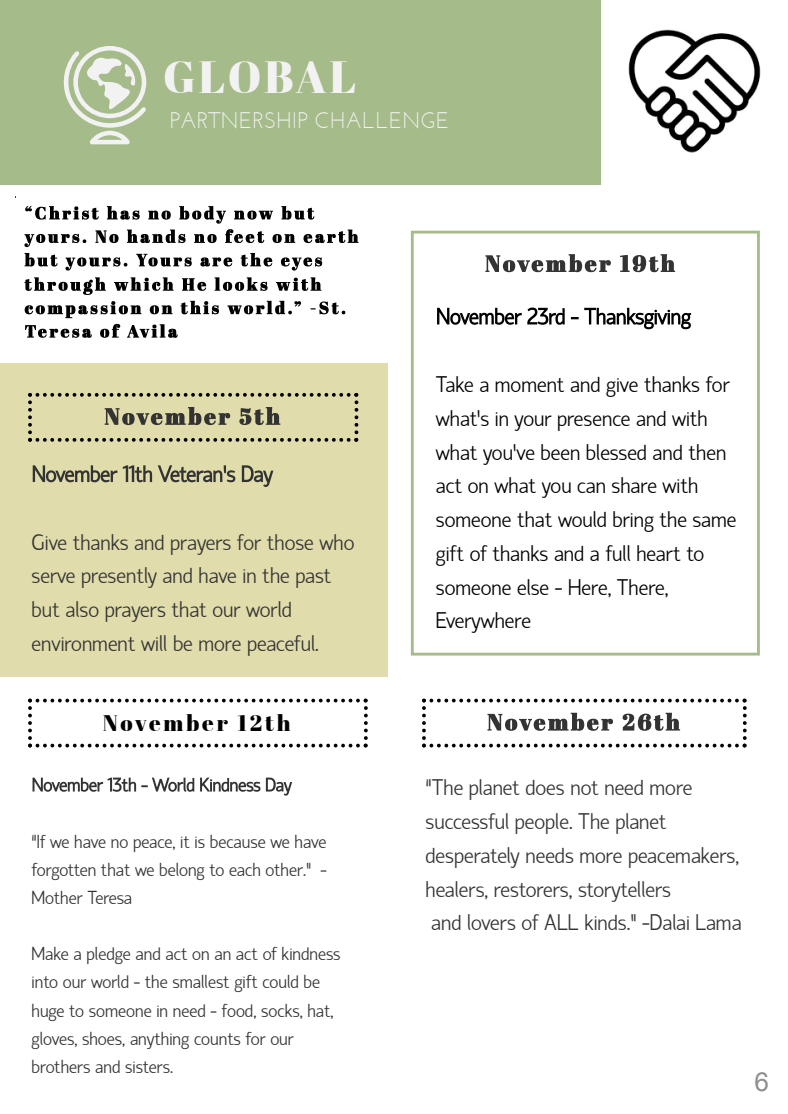
<style>
.page{position:relative;width:788px;height:1114px;background:#fff}
.page>*{position:absolute;margin:0;border:0;box-sizing:border-box;transform-origin:0 0}
.t1{font:45px "Abril Fatface";letter-spacing:.065em;color:#f2f2f2}
.t2{font:26.25px "Arial";color:#8f8f8f}
.t3{font:300 22.5px/33.8px "Hattori Hanzo";color:#333}
.t4{font:300 22.5px/33.8px "Hattori Hanzo";color:#000}
.t5{font:22.5px "Josefin Sans";color:#f2f2f2}
.t6{font:22.5px "Abril Fatface";letter-spacing:.125em;color:#000}
.t7{font:300 18.75px/28.1px "Hattori Hanzo";color:#333;text-align:justify}
</style>
<div class="page">
<div style="left:0;top:0;width:601px;height:185px;background:#a5bb8a"></div>
<div style="left:0;top:364px;width:387px;height:313px;background:#e0dcab"></div>
<div style="left:411px;top:231px;width:348px;height:424px;border:3px solid #a5bb8a"></div>
<svg style="left:64px;top:46px;width:82px;height:98px"></svg>
<svg style="left:28px;top:393px;width:330px;height:49px"></svg>
<svg style="left:33px;top:465px;width:240px;height:22px"></svg>
<svg style="left:24px;top:206px;width:334px;height:41px"></svg>
<svg style="left:25px;top:253px;width:297px;height:17px"></svg>
<svg style="left:24px;top:277px;width:297px;height:18px"></svg>
<svg style="left:25px;top:301px;width:320px;height:17px"></svg>
<svg style="left:25px;top:324px;width:153px;height:14px"></svg>
<svg style="left:28px;top:698px;width:340px;height:49px"></svg>
<svg style="left:33px;top:777px;width:259px;height:18px"></svg>
<img style="left:628px;top:29px;width:133px;height:124px">
<svg style="left:485px;top:254px;width:190px;height:18px"></svg>
<svg style="left:437px;top:307px;width:254px;height:22px"></svg>
<svg style="left:422px;top:698px;width:324px;height:49px"></svg>
<h1 class="t1" style="left:163px;top:45px;width:194px">GLOBAL</h1>
<p class="t5" style="left:170px;top:107px;width:281px">PARTNERSHIP CHALLENGE</p>
<p class="t3" style="left:32px;top:525px;width:324px">Give thanks and prayers for those who serve presently and have in the past but also prayers that our world environment will be more peaceful.</p>
<p class="t6" style="left:103px;top:707px;width:189px">November 12th</p>
<p class="t7" style="left:32px;top:828px;width:297px">“If we have no peace, it is because we have forgotten that we belong to each other.” - Mother Teresa</p>
<p class="t7" style="left:32px;top:940px;width:310px;text-align:left">Make a pledge and act on an act of kindness into our world - the smallest gift could be huge to someone in need - food, socks, hat, gloves, shoes, anything counts for our brothers and sisters.</p>
<p class="t4" style="left:436px;top:368px;width:302px">Take a moment and give thanks for what’s in your presence and with what you’ve been blessed and then act on what you can share with someone that would bring the same gift of thanks and a full heart to someone else - Here, There,<br>Everywhere</p>
<p class="t3" style="left:425px;top:771px;width:317px">“The planet does not need more successful people. The planet desperately needs more peacemakers, healers, restorers, storytellers<br>and lovers of ALL kinds.” -Dalai Lama</p>
<p class="t2" style="left:754px;top:1067px;width:16px">6</p>
</div>
